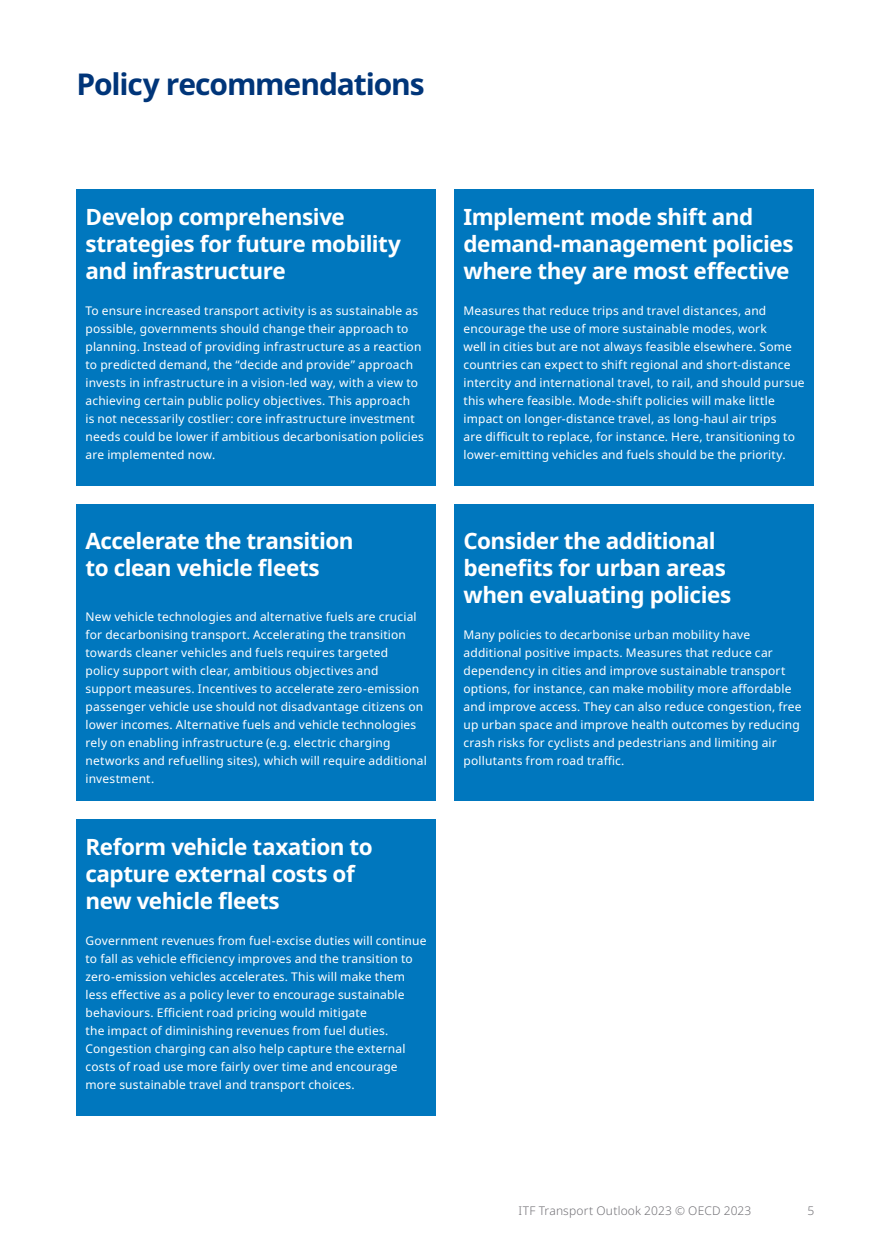
<style>
.page{position:relative;width:891px;height:1260px;background:#fff}
.page>*{position:absolute;margin:0;border:0;box-sizing:border-box;transform-origin:0 0}
.Main_-_H1_-_Pos{font:700 30px "Noto Sans";letter-spacing:-.035em;color:#003579}
.Card_-_Title_-_M_-_N{font:700 22.5px/27px "Noto Sans";letter-spacing:-.025em;color:#fff}
.Card_-_Body_-_Neg{font:12px/18px "Noto Sans";letter-spacing:.015em;color:#fff}
.t1{font:300 12px "Noto Sans";letter-spacing:.015em;color:#727176}
</style>
<div class="page">
<div style="left:76px;top:189px;width:360px;height:297px;background:#0077be"></div>
<div style="left:76px;top:504px;width:360px;height:297px;background:#0077be"></div>
<div style="left:454px;top:189px;width:360px;height:297px;background:#0077be"></div>
<div style="left:454px;top:504px;width:360px;height:297px;background:#0077be"></div>
<div style="left:76px;top:819px;width:360px;height:297px;background:#0077be"></div>
<p class="Main_-_H1_-_Pos" style="left:76px;top:63px;width:350px">Policy recommendations</p>
<p class="Card_-_Title_-_M_-_N" style="left:86px;top:204px;width:317px">Develop comprehensive strategies for future mobility and infrastructure</p>
<p class="Card_-_Body_-_Neg" style="left:86px;top:302px;width:340px">To ensure increased transport activity is as sustainable as possible, governments should change their approach to planning. Instead of providing infrastructure as a reaction to predicted demand, the “decide and provide” approach invests in infrastructure in a vision-led way, with a view to achieving certain public policy objectives. This approach<br>is not necessarily costlier: core infrastructure investment needs could be lower if ambitious decarbonisation policies are implemented now.</p>
<p class="Card_-_Title_-_M_-_N" style="left:86px;top:528px;width:270px">Accelerate the transition to clean vehicle fleets</p>
<p class="Card_-_Body_-_Neg" style="left:86px;top:608px;width:343px">New vehicle technologies and alternative fuels are crucial for decarbonising transport. Accelerating the transition towards cleaner vehicles and fuels requires targeted<br>policy support with clear, ambitious objectives and support measures. Incentives to accelerate zero-emission passenger vehicle use should not disadvantage citizens on lower incomes. Alternative fuels and vehicle technologies rely on enabling infrastructure (e.g. electric charging networks and refuelling sites), which will require additional investment.</p>
<p class="Card_-_Title_-_M_-_N" style="left:86px;top:834px;width:289px">Reform vehicle taxation to capture external costs of new vehicle fleets</p>
<p class="Card_-_Body_-_Neg" style="left:86px;top:932px;width:343px">Government revenues from fuel-excise duties will continue to fall as vehicle efficiency improves and the transition to zero-emission vehicles accelerates. This will make them less effective as a policy lever to encourage sustainable behaviours. Efficient road pricing would mitigate<br>the impact of diminishing revenues from fuel duties.<br>Congestion charging can also help capture the external costs of road use more fairly over time and encourage more sustainable travel and transport choices.</p>
<p class="Card_-_Title_-_M_-_N" style="left:464px;top:204px;width:332px">Implement mode shift and demand-management policies where they are most effective</p>
<p class="Card_-_Body_-_Neg" style="left:464px;top:302px;width:343px">Measures that reduce trips and travel distances, and encourage the use of more sustainable modes, work<br>well in cities but are not always feasible elsewhere. Some countries can expect to shift regional and short-distance intercity and international travel, to rail, and should pursue this where feasible. Mode-shift policies will make little impact on longer-distance travel, as long-haul air trips<br>are difficult to replace, for instance. Here, transitioning to lower-emitting vehicles and fuels should be the priority.</p>
<p class="Card_-_Title_-_M_-_N" style="left:464px;top:528px;width:269px">Consider the additional benefits for urban areas when evaluating policies</p>
<p class="Card_-_Body_-_Neg" style="left:464px;top:626px;width:340px">Many policies to decarbonise urban mobility have additional positive impacts. Measures that reduce car dependency in cities and improve sustainable transport options, for instance, can make mobility more affordable and improve access. They can also reduce congestion, free up urban space and improve health outcomes by reducing crash risks for cyclists and pedestrians and limiting air pollutants from road traffic.</p>
<p class="t1" style="left:518px;top:1202px;width:235px">ITF Transport Outlook 2023 © OECD 2023</p>
<p class="t1" style="left:808px;top:1202px;width:8px">5</p>
</div>
